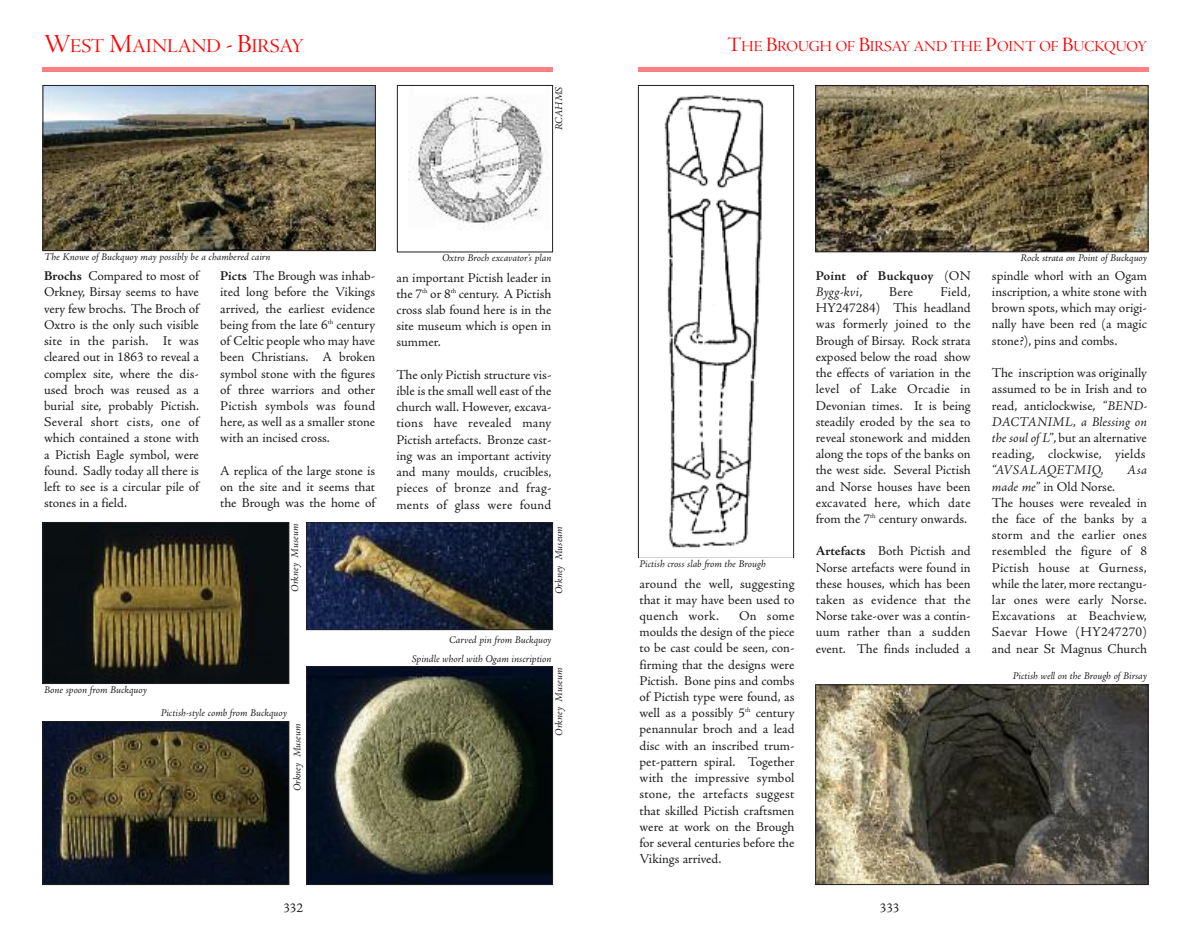
<style>
.page{position:relative;width:1191px;height:936px;background:#fff}
.page>*{position:absolute;margin:0;border:0;box-sizing:border-box;transform-origin:0 0}
.t1{font:20.25px "Adobe Jenson Pro Disp";color:#ff0001}
.t2{font:15.75px "Adobe Jenson Pro Disp";color:#ff0001}
.t3{font:13.5px/16.2px "Adobe Jenson Pro";color:#201e21;text-align:justify}
.t4{font:700 13.5px/16.2px "Adobe Jenson Pro";letter-spacing:.015em;color:#201e21}
.t5{font:italic 13.5px "Adobe Jenson Pro";letter-spacing:.01em;color:#201e21}
.t6{font:italic 10.5px "Adobe Jenson Pro";letter-spacing:-.005em;color:#201e21}
.s1{font-size:27px}
.s2{font-weight:700}
.s3{font-size:21px}
.s4{font-weight:400}
.s5{font-weight:400;font-style:italic}
.s6{font-style:italic}
</style>
<div class="page">
<hr style="left:638px;top:68px;width:510px;height:4px;background:#ff8080">
<img style="left:817px;top:87px;width:329px;height:163px">
<div style="left:815px;top:85px;width:333px;height:167px;border:1px solid #201e21"></div>
<img style="left:664px;top:95px;width:100px;height:453px">
<div style="left:638px;top:85px;width:156px;height:473px;border:1px solid #201e21"></div>
<img style="left:817px;top:686px;width:329px;height:196px">
<div style="left:815px;top:684px;width:333px;height:200px;border:1px solid #201e21"></div>
<img style="left:45px;top:87px;width:329px;height:162px">
<div style="left:43px;top:85px;width:333px;height:166px;border:1px solid #201e21"></div>
<hr style="left:43px;top:68px;width:510px;height:4px;background:#ff8080">
<img style="left:409px;top:96px;width:134px;height:132px">
<div style="left:397px;top:85px;width:156px;height:167px;border:1px solid #201e21"></div>
<img style="left:45px;top:524px;width:242px;height:158px">
<div style="left:43px;top:522px;width:246px;height:162px;border:1px solid #201e21"></div>
<img style="left:45px;top:723px;width:242px;height:159px">
<div style="left:43px;top:721px;width:246px;height:163px;border:1px solid #201e21"></div>
<img style="left:308px;top:668px;width:243px;height:214px">
<div style="left:306px;top:666px;width:247px;height:218px;border:1px solid #201e21"></div>
<img style="left:308px;top:524px;width:243px;height:104px">
<div style="left:306px;top:522px;width:247px;height:108px;border:1px solid #201e21"></div>
<h1 class="t1" style="left:44px;top:39px;width:261px"><span class="s1">W</span>EST <span class="s1">M</span>AINLAND <span class="s1">- B</span>IRSAY</h1>
<p class="t6" style="left:555px;top:130px;width:45px;rotate:-90deg">RCAHMS</p>
<p class="t6" style="left:44px;top:253px;width:228px">The Knowe of Buckquoy may possibly be a chambered cairn</p>
<p class="t3" style="left:44px;top:269px;width:156px"><span class="s2">Brochs</span> Compared to most of Orkney, Birsay seems to have very few brochs. The Broch of Oxtro is the only such visible site in the parish. It was cleared out in 1863 to reveal a complex site, where the dis&shy;used broch was reused as a burial site, probably Pictish.<br>Several short cists, one of which contained a stone with a Pictish Eagle symbol, were found. Sadly today all there is left to see is a circular pile of stones in a field.</p>
<p class="t3" style="left:220px;top:269px;width:156px"><span class="s2">Picts</span> The Brough was inhab&shy;ited long before the Vikings arrived, the earliest evidence being from the late 6<sup>th</sup> century of Celtic people who may have been Christians. A broken symbol stone with the figures of three warriors and other Pictish symbols was found here, as well as a smaller stone with an incised cross.</p>
<p class="t3" style="left:220px;top:464px;width:156px">A replica of the large stone is on the site and it seems that the Brough was the home of</p>
<p class="t6" style="left:442px;top:254px;width:111px">Oxtro Broch excavator’s plan</p>
<p class="t3" style="left:396px;top:270px;width:156px">an important Pictish leader in the 7<sup>th</sup> or 8<sup>th</sup> century. A Pictish cross slab found here is in the site museum which is open in summer.</p>
<p class="t3" style="left:396px;top:368px;width:156px">The only Pictish structure vis&shy;ible is the small well east of the church wall. However, excava&shy;tions have revealed many Pictish artefacts. Bronze cast&shy;ing was an important activity and many moulds, crucibles, pieces of bronze and frag&shy;ments of glass were found</p>
<p class="t6" style="left:291px;top:591px;width:69px;rotate:-90deg">Orkney Museum</p>
<p class="t6" style="left:555px;top:594px;width:69px;rotate:-90deg">Orkney Museum</p>
<p class="t6" style="left:449px;top:636px;width:104px">Carved pin from Buckquoy</p>
<p class="t6" style="left:44px;top:685px;width:104px">Bone spoon from Buckquoy</p>
<p class="t6" style="left:161px;top:708px;width:128px">Pictish-style comb from Buckquoy</p>
<p class="t6" style="left:293px;top:791px;width:69px;rotate:-90deg">Orkney Museum</p>
<p class="t3" style="left:283px;top:900px;width:21px">332</p>
<p class="t6" style="left:412px;top:654px;width:141px">Spindle whorl with Ogam inscription</p>
<p class="t6" style="left:555px;top:735px;width:69px;rotate:-90deg">Orkney Museum</p>
<p class="t2" style="left:727px;top:40px;width:421px"><span class="s3">T</span>HE <span class="s3">B</span>ROUGH OF <span class="s3">B</span>IRSAY AND THE <span class="s3">P</span>OINT OF <span class="s3">B</span>UCKQUOY</p>
<p class="t6" style="left:639px;top:560px;width:128px">Pictish cross slab from the Brough</p>
<p class="t3" style="left:639px;top:576px;width:156px">around the well, suggesting that it may have been used to quench work.</p>
<p class="t3" style="left:639px;top:609px;width:156px;text-indent:99px">On some moulds the design of the piece to be cast could be seen, con&shy;firming that the designs were Pictish. Bone pins and combs of Pictish type were found, as well as a possibly 5<sup>th</sup> century penannular broch and a lead disc with an inscribed trum&shy;pet-pattern spiral. Together with the impressive symbol stone, the artefacts suggest that skilled Pictish craftsmen were at work on the Brough for several centuries before the Vikings arrived.</p>
<p class="t4" style="left:815px;top:269px;width:156px">Point of Buckquoy <span class="s4">(ON<br></span><span class="s5">Bygg-kvi</span><span class="s4">,</span></p>
<p class="t3" style="left:815px;top:285px;width:156px;text-indent:125px">Field, HY247284) This headland was formerly joined to the Brough of Birsay. Rock strata exposed below the road show the effects of variation in the level of Lake Orcadie in Devonian times. It is being steadily eroded by the sea to reveal stonework and midden along the tops of the banks on the west side. Several Pictish and Norse houses have been excavated here, which date from the 7<sup>th</sup> century onwards.</p>
<p class="t3" style="left:815px;top:544px;width:156px"><span class="s2">Artefacts</span> Both Pictish and Norse artefacts were found in these houses, which has been taken as evidence that the Norse take-over was a contin&shy;uum rather than a sudden event. The finds included a</p>
<p class="t3" style="left:889px;top:285px;width:26px">Bere</p>
<p class="t6" style="left:1020px;top:254px;width:128px">Rock strata on Point of Buckquoy</p>
<p class="t3" style="left:992px;top:269px;width:156px">spindle whorl with an Ogam inscription, a white stone with brown spots, which may origi&shy;nally have been red (a magic stone?), pins and combs.</p>
<p class="t3" style="left:992px;top:366px;width:156px">The inscription was originally assumed to be in Irish and to read, anticlockwise, <span class="s6">“BEND-DACTANIML, a Blessing on the soul of L”</span>, but an alternative reading, clockwise, yields</p>
<p class="t5" style="left:992px;top:465px;width:113px">“AVSALAQETMIQ,</p>
<p class="t5" style="left:1127px;top:465px;width:21px">Asa</p>
<p class="t3" style="left:992px;top:479px;width:156px;text-align:left"><span class="s6">made me”</span> in Old Norse.<br>The houses were revealed in the face of the banks by a storm and the earlier ones resembled the figure of 8<br>Pictish house at Gurness, while the later, more rectangu&shy;lar ones were early Norse.<br>Excavations at Beachview,<br>Saevar Howe (HY247270) and near St Magnus Church</p>
<p class="t6" style="left:1012px;top:671px;width:136px">Pictish well on the Brough of Birsay</p>
<p class="t3" style="left:879px;top:900px;width:21px">333</p>
</div>
